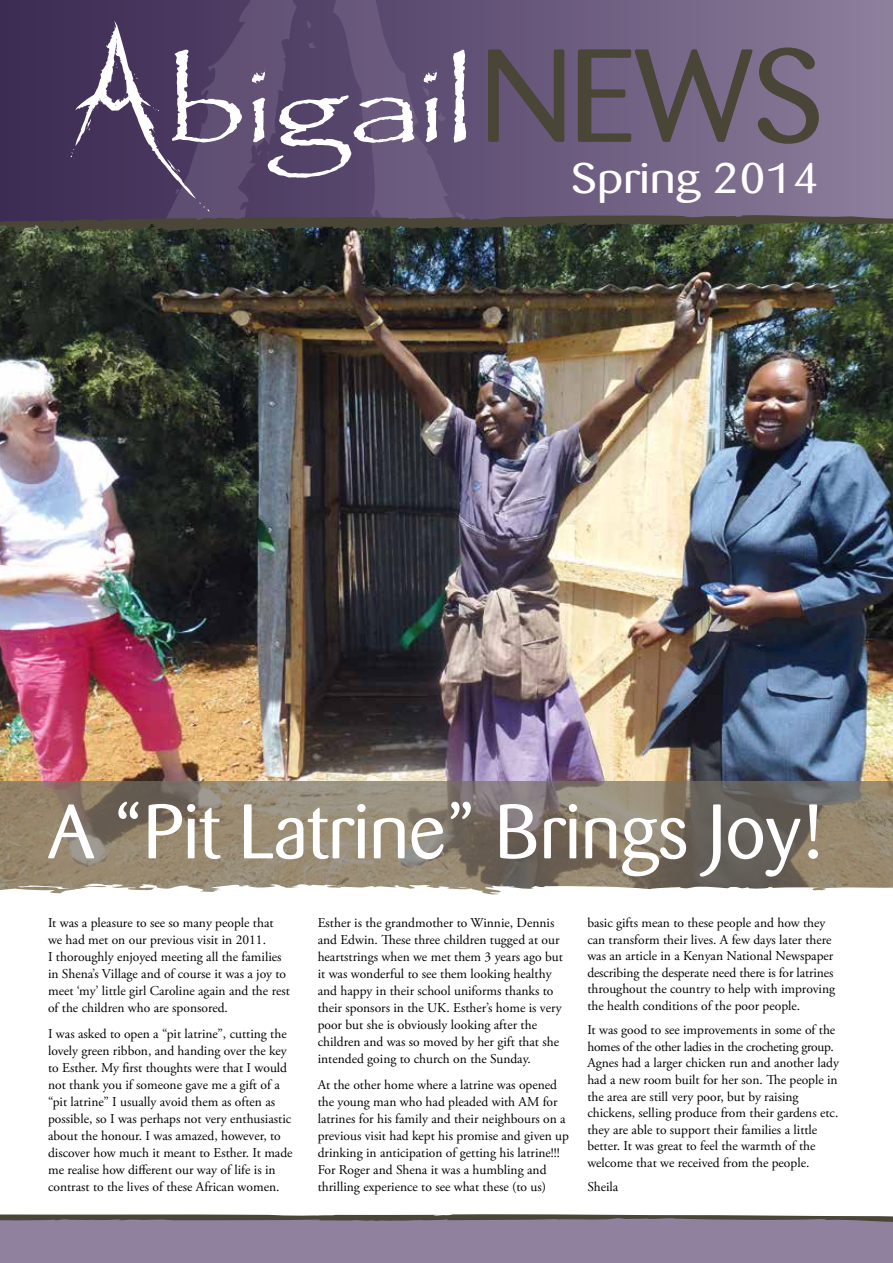
<style>
.page{position:relative;width:893px;height:1263px;background:#fff}
.page>*{position:absolute;margin:0;border:0;box-sizing:border-box;transform-origin:0 0}
.t1{font:130.8px "Barmeno";color:#494537;scale:1.05 1}
.t2{font:76.35px "Barmeno";color:#fff}
.t3{font:42.3px "Barmeno";color:#fff;scale:1.18 1}
.t4{font:13.5px/17.1px "Adobe Garamond Pro";color:#000}
</style>
<div class="page">
<img style="left:0;top:232px;width:893px;height:550px">
<img style="left:0;top:0;width:885px;height:21px">
<svg style="left:0;top:21px;width:893px;height:211px;background:#665776"></svg>
<svg style="left:0;top:782px;width:893px;height:101px;background:#877c6b"></svg>
<svg style="left:0;top:883px;width:893px;height:12px"></svg>
<svg style="left:0;top:1214px;width:893px;height:49px;background:#8b7e96"></svg>
<h1 class="t1" style="left:479px;top:21px;width:330px">NEWS</h1>
<h3 class="t3" style="left:571px;top:154px;width:212px">Spring 2014</h3>
<h2 class="t2" style="left:48px;top:788px;width:776px">A “Pit Latrine” Brings Joy!</h2>
<p class="t4" style="left:48px;top:914px;width:243px">It was a pleasure to see so many people that we had met on our previous visit in 2011.<br>I thoroughly enjoyed meeting all the families in Shena’s Village and of course it was a joy to meet ‘my’ little girl Caroline again and the rest of the children who are sponsored.</p>
<p class="t4" style="left:48px;top:1025px;width:246px">I was asked to open a “pit latrine”, cutting the lovely green ribbon, and handing over the key to Esther. My first thoughts were that I would not thank you if someone gave me a gift of a “pit latrine” I usually avoid them as often as possible, so I was perhaps not very enthusiastic about the honour. I was amazed, however, to discover how much it meant to Esther. It made me realise how different our way of life is in contrast to the lives of these African women.</p>
<p class="t4" style="left:318px;top:914px;width:247px">Esther is the grandmother to Winnie, Dennis and Edwin. These three children tugged at our heartstrings when we met them 3 years ago but it was wonderful to see them looking healthy and happy in their school uniforms thanks to their sponsors in the UK. Esther’s home is very poor but she is obviously looking after the children and was so moved by her gift that she intended going to church on the Sunday.</p>
<p class="t4" style="left:318px;top:1077px;width:253px">At the other home where a latrine was opened the young man who had pleaded with AM for latrines for his family and their neighbours on a previous visit had kept his promise and given up drinking in anticipation of getting his latrine!!!<br>For Roger and Shena it was a humbling and thrilling experience to see what these (to us)</p>
<p class="t4" style="left:587px;top:915px;width:249px;line-height:16.5px">basic gifts mean to these people and how they can transform their lives. A few days later there was an article in a Kenyan National Newspaper describing the desperate need there is for latrines throughout the country to help with improving the health conditions of the poor people.</p>
<p class="t4" style="left:587px;top:1022px;width:253px;line-height:16.5px">It was good to see improvements in some of the homes of the other ladies in the crocheting group.<br>Agnes had a larger chicken run and another lady had a new room built for her son. The people in the area are still very poor, but by raising chickens, selling produce from their gardens etc. they are able to support their families a little better. It was great to feel the warmth of the welcome that we received from the people.</p>
<p class="t4" style="left:587px;top:1179px;width:32px">Sheila</p>
</div>
